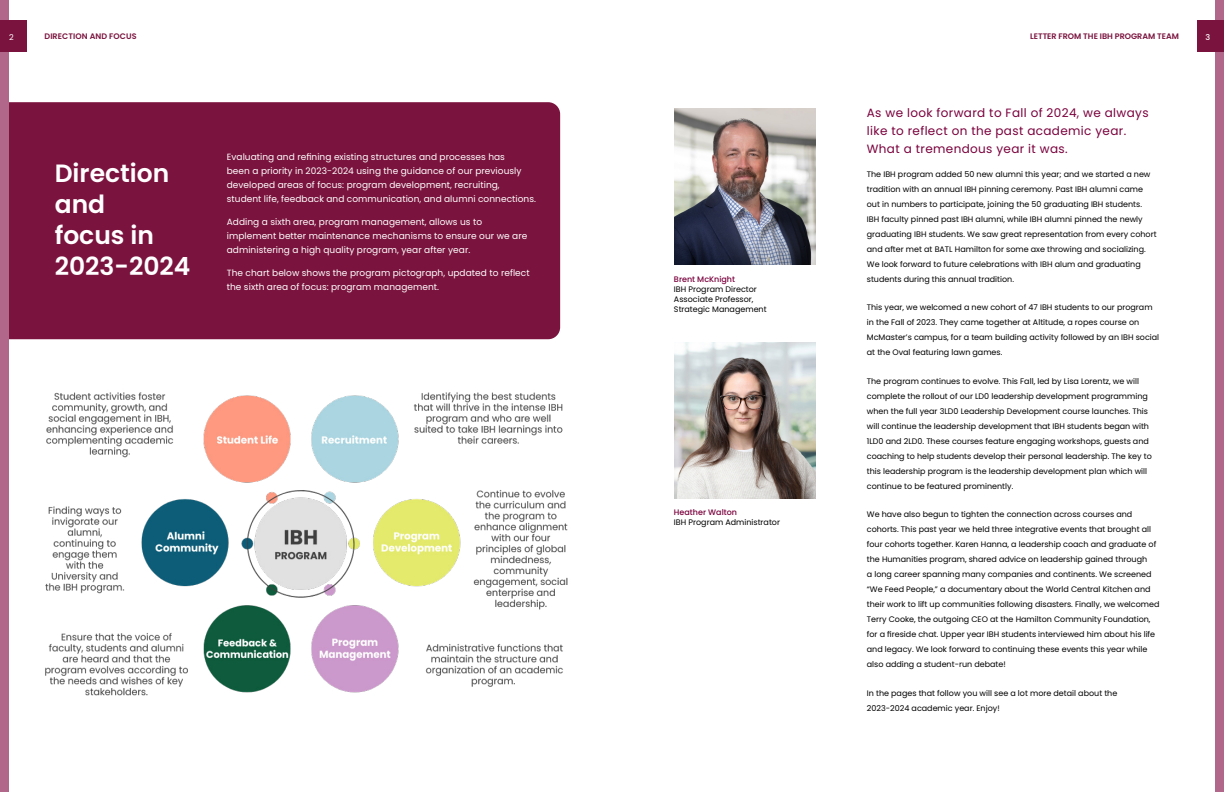
<style>
.page{position:relative;width:1224px;height:792px;background:#fff}
.page>*{position:absolute;margin:0;border:0;box-sizing:border-box;transform-origin:0 0}
.t1{font:600 25px/31px "Poppins";color:#fff}
.t2{font:12px/18px "Poppins";letter-spacing:.03em;color:#7a003c}
.t3{font:9px/14px "Poppins";letter-spacing:.005em;color:#fff}
.t4{font:8px/15px "Poppins";color:#000}
.t5{font:600 8px "Poppins";color:#7a133d}
.t6{font:500 8px "Poppins";color:#7a003c}
.t7{font:8px "Poppins";color:#fff}
.t8{font:500 8px "Poppins";color:#fff}
</style>
<div class="page">
<img style="left:674px;top:108px;width:141px;height:156px">
<img style="left:674px;top:342px;width:141px;height:156px">
<img style="left:45px;top:392px;width:523px;height:304px">
<div style="left:9px;top:102px;width:551px;height:237px;background:#7a133d"></div>
<div style="left:0;top:0;width:9px;height:792px;background:#b0678a"></div>
<div style="left:0;top:20px;width:27px;height:32px;background:#7a133d"></div>
<div style="left:1215px;top:0;width:9px;height:792px;background:#b0678a"></div>
<div style="left:1197px;top:20px;width:27px;height:32px;background:#7a133d"></div>
<p class="t7" style="left:9px;top:32px;width:6px">2</p>
<p class="t5" style="left:45px;top:32px;width:94px">DIRECTION AND FOCUS</p>
<p class="t5" style="left:1030px;top:32px;width:150px">LETTER FROM THE IBH PROGRAM TEAM</p>
<p class="t8" style="left:1206px;top:32px;width:6px">3</p>
<h1 class="t1" style="left:55px;top:158px;width:137px">Direction and<br>focus in<br>2023-2024</h1>
<p class="t3" style="left:227px;top:150px;width:311px">Evaluating and refining existing structures and processes has<br>been a priority in 2023-2024 using the guidance of our previously developed areas of focus: program development, recruiting, student life, feedback and communication, and alumni connections.</p>
<p class="t3" style="left:227px;top:215px;width:302px">Adding a sixth area, program management, allows us to implement better maintenance mechanisms to ensure our we are administering a high quality program, year after year.</p>
<p class="t3" style="left:227px;top:266px;width:304px">The chart below shows the program pictograph, updated to reflect the sixth area of focus: program management.</p>
<p class="t6" style="left:674px;top:275px;width:63px">Brent McKnight</p>
<p class="t4" style="left:674px;top:284px;width:94px;line-height:10px">IBH Program Director<br>Associate Professor,<br>Strategic Management</p>
<p class="t6" style="left:674px;top:507px;width:65px">Heather Walton</p>
<p class="t4" style="left:674px;top:514px;width:108px">IBH Program Administrator</p>
<h2 class="t2" style="left:867px;top:103px;width:283px">As we look forward to Fall of 2024, we always like to reflect on the past academic year.<br>What a tremendous year it was.</h2>
<p class="t4" style="left:867px;top:166px;width:291px">The IBH program added 50 new alumni this year; and we started a new tradition with an annual IBH pinning ceremony. Past IBH alumni came out in numbers to participate, joining the 50 graduating IBH students.<br>IBH faculty pinned past IBH alumni, while IBH alumni pinned the newly graduating IBH students. We saw great representation from every cohort and after met at BATL Hamilton for some axe throwing and socializing.<br>We look forward to future celebrations with IBH alum and graduating students during this annual tradition.</p>
<p class="t4" style="left:867px;top:300px;width:294px">This year, we welcomed a new cohort of 47 IBH students to our program in the Fall of 2023. They came together at Altitude, a ropes course on McMaster’s campus, for a team building activity followed by an IBH social at the Oval featuring lawn games.</p>
<p class="t4" style="left:867px;top:373px;width:286px">The program continues to evolve. This Fall, led by Lisa Lorentz, we will complete the rollout of our LD0 leadership development programming when the full year 3LD0 Leadership Development course launches. This will continue the leadership development that IBH students began with 1LD0 and 2LD0. These courses feature engaging workshops, guests and coaching to help students develop their personal leadership. The key to this leadership program is the leadership development plan which will continue to be featured prominently.</p>
<p class="t4" style="left:867px;top:507px;width:294px">We have also begun to tighten the connection across courses and cohorts. This past year we held three integrative events that brought all four cohorts together. Karen Hanna, a leadership coach and graduate of the Humanities program, shared advice on leadership gained through<br>a long career spanning many companies and continents. We screened “We Feed People,” a documentary about the World Central Kitchen and their work to lift up communities following disasters. Finally, we welcomed Terry Cooke, the outgoing CEO at the Hamilton Community Foundation, for a fireside chat. Upper year IBH students interviewed him about his life and legacy. We look forward to continuing these events this year while also adding a student-run debate!</p>
<p class="t4" style="left:867px;top:685px;width:252px">In the pages that follow you will see a lot more detail about the<br>2023-2024 academic year. Enjoy!</p>
</div>
